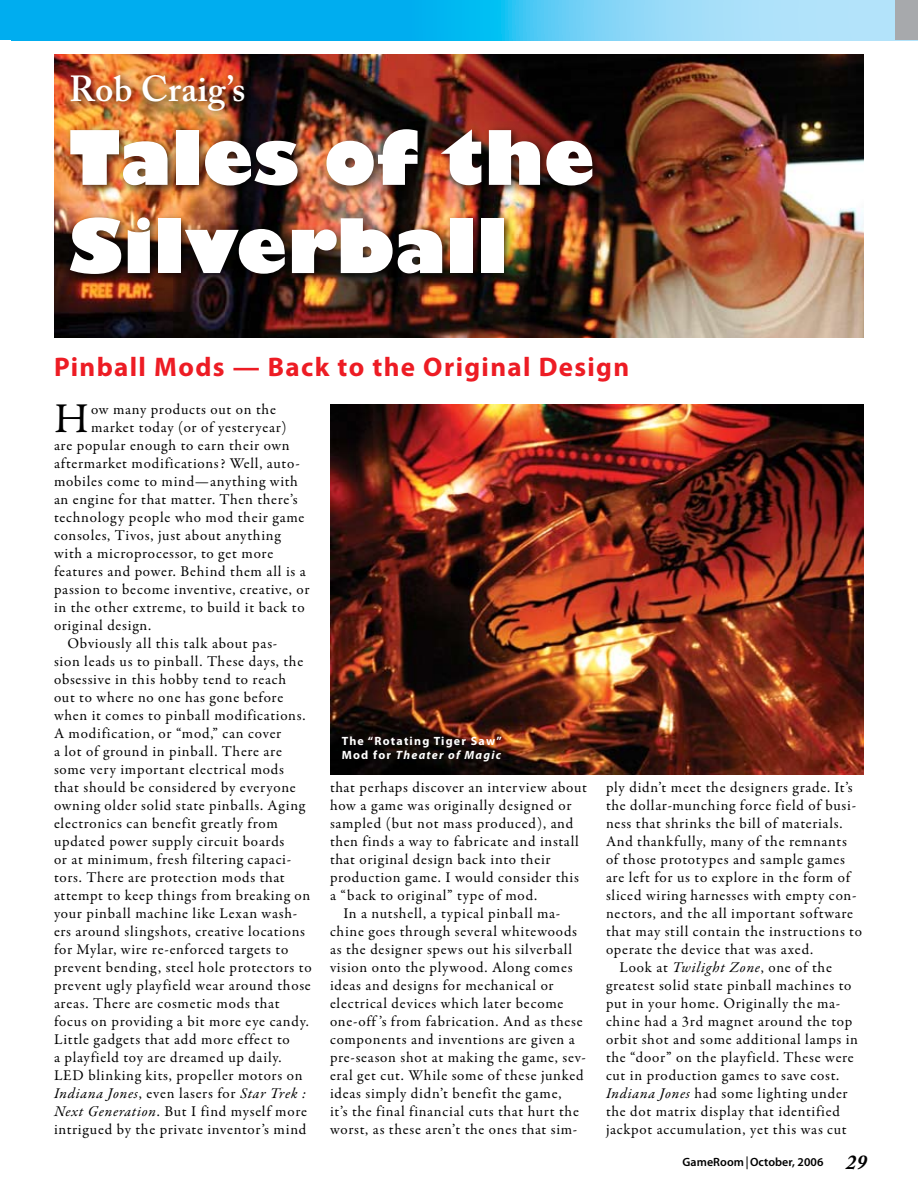
<style>
.page{position:relative;width:918px;height:1188px;background:#fff}
.page>*{position:absolute;margin:0;border:0;box-sizing:border-box;transform-origin:0 0}
.t1{font:800 73.5px/88.2px "Gill Sans";color:#fff}
.t2{font:42.75px "Garamond Premr Pro";color:#000}
.t3{font:600 36px "Adobe Caslon Pro";letter-spacing:.01em;color:#fff}
.t4{font:700 27px "Myriad Pro";letter-spacing:.05em;color:#ed1c24}
.t5{font:15px "Garamond Premr Pro";letter-spacing:.05em;color:#000}
.t6{font:italic 15px "Garamond Premr Pro";letter-spacing:.045em;color:#000}
.t7{font:700 12px/14.4px "Myriad Pro";letter-spacing:.1em;color:#fff}
.t8{font:600 12px "Myriad Pro";letter-spacing:.005em;color:#000}
.s1{font-style:normal}
.s2{font-style:italic}
.s3{font-family:"Adobe Caslon Pro";font-weight:700;font-style:italic;font-size:21px}
</style>
<div class="page">
<svg style="left:0;top:0;width:895px;height:40px;background:#3fc1f3"></svg>
<svg style="left:747px;top:1156px;width:1px;height:13px"></svg>
<div style="left:895px;top:0;width:23px;height:40px;background:#a7a9ac"></div>
<img style="left:54px;top:54px;width:810px;height:284px">
<div style="left:63px;top:122px;width:542px;height:164px;background:#000;opacity:.75"></div>
<div style="left:66px;top:68px;width:190px;height:54px;background:#000;opacity:.75"></div>
<img style="left:330px;top:405px;width:534px;height:369px">
<h3 class="t3" style="left:69px;top:67px;width:178px">Rob Craig’s</h3>
<h1 class="t1" style="left:69px;top:119px;width:528px">Tales of the<br>Silverball</h1>
<h3 class="t4" style="left:54px;top:349px;width:577px">Pinball Mods — Back to the Original Design</h3>
<h2 class="t2" style="left:54px;top:393px;width:36px">H</h2>
<p class="t5" style="left:91px;top:400px;width:186px">ow many products out on the</p>
<p class="t5" style="left:91px;top:418px;width:197px">market today (or of yesteryear)</p>
<p class="t5" style="left:54px;top:436px;width:237px">are popular enough to earn their own</p>
<p class="t5" style="left:54px;top:454px;width:247px">aftermarket modifications? Well, auto-</p>
<p class="t5" style="left:54px;top:472px;width:245px">mobiles come to mind—anything with</p>
<p class="t5" style="left:54px;top:490px;width:245px">an engine for that matter. Then there’s</p>
<p class="t5" style="left:54px;top:508px;width:252px">technology people who mod their game</p>
<p class="t5" style="left:54px;top:526px;width:228px">consoles, Tivos, just about anything</p>
<p class="t5" style="left:54px;top:544px;width:221px">with a microprocessor, to get more</p>
<p class="t5" style="left:54px;top:562px;width:253px">features and power. Behind them all is a</p>
<p class="t5" style="left:54px;top:580px;width:257px">passion to become inventive, creative, or</p>
<p class="t5" style="left:54px;top:598px;width:252px">in the other extreme, to build it back to</p>
<p class="t5" style="left:54px;top:616px;width:99px">original design.</p>
<p class="t5" style="left:68px;top:634px;width:211px">Obviously all this talk about pas-</p>
<p class="t5" style="left:54px;top:652px;width:251px">sion leads us to pinball. These days, the</p>
<p class="t5" style="left:54px;top:670px;width:234px">obsessive in this hobby tend to reach</p>
<p class="t5" style="left:54px;top:688px;width:231px">out to where no one has gone before</p>
<p class="t5" style="left:54px;top:706px;width:253px">when it comes to pinball modifications.</p>
<p class="t5" style="left:54px;top:724px;width:229px">A modification, or “mod,” can cover</p>
<p class="t5" style="left:54px;top:742px;width:229px">a lot of ground in pinball. There are</p>
<p class="t5" style="left:54px;top:760px;width:232px">some very important electrical mods</p>
<p class="t5" style="left:54px;top:778px;width:243px">that should be considered by everyone</p>
<p class="t5" style="left:54px;top:796px;width:253px">owning older solid state pinballs. Aging</p>
<p class="t5" style="left:54px;top:814px;width:225px">electronics can benefit greatly from</p>
<p class="t5" style="left:54px;top:832px;width:232px">updated power supply circuit boards</p>
<p class="t5" style="left:54px;top:850px;width:239px">or at minimum, fresh filtering capaci-</p>
<p class="t5" style="left:54px;top:868px;width:232px">tors. There are protection mods that</p>
<p class="t5" style="left:54px;top:886px;width:258px">attempt to keep things from breaking on</p>
<p class="t5" style="left:54px;top:904px;width:245px">your pinball machine like Lexan wash-</p>
<p class="t5" style="left:54px;top:922px;width:252px">ers around slingshots, creative locations</p>
<p class="t5" style="left:54px;top:940px;width:236px">for Mylar, wire re-enforced targets to</p>
<p class="t5" style="left:54px;top:958px;width:259px">prevent bending, steel hole protectors to</p>
<p class="t5" style="left:54px;top:976px;width:258px">prevent ugly playfield wear around those</p>
<p class="t5" style="left:54px;top:994px;width:227px">areas. There are cosmetic mods that</p>
<p class="t5" style="left:54px;top:1012px;width:256px">focus on providing a bit more eye candy.</p>
<p class="t5" style="left:54px;top:1030px;width:237px">Little gadgets that add more effect to</p>
<p class="t5" style="left:54px;top:1048px;width:229px">a playfield toy are dreamed up daily.</p>
<p class="t5" style="left:54px;top:1066px;width:250px">LED blinking kits, propeller motors on</p>
<p class="t6" style="left:54px;top:1084px;width:254px">Indiana Jones<span class="s1">, even lasers for</span> Star Trek :</p>
<p class="t5" style="left:54px;top:1102px;width:254px"><span class="s2">Next Generation</span>. But I find myself more</p>
<p class="t5" style="left:54px;top:1120px;width:254px">intrigued by the private inventor’s mind</p>
<p class="t7" style="left:342px;top:733px;width:162px">The “Rotating Tiger Saw”<br>Mod for <span class="s2">Theater of Magic</span></p>
<p class="t5" style="left:330px;top:778px;width:259px">that perhaps discover an interview about</p>
<p class="t5" style="left:330px;top:796px;width:243px">how a game was originally designed or</p>
<p class="t5" style="left:330px;top:814px;width:245px">sampled (but not mass produced), and</p>
<p class="t5" style="left:330px;top:832px;width:250px">then finds a way to fabricate and install</p>
<p class="t5" style="left:330px;top:850px;width:222px">that original design back into their</p>
<p class="t5" style="left:330px;top:868px;width:250px">production game. I would consider this</p>
<p class="t5" style="left:330px;top:886px;width:209px">a “back to original” type of mod.</p>
<p class="t5" style="left:344px;top:904px;width:218px">In a nutshell, a typical pinball ma-</p>
<p class="t5" style="left:330px;top:922px;width:249px">chine goes through several whitewoods</p>
<p class="t5" style="left:330px;top:940px;width:244px">as the designer spews out his silverball</p>
<p class="t5" style="left:330px;top:958px;width:244px">vision onto the plywood. Along comes</p>
<p class="t5" style="left:330px;top:976px;width:225px">ideas and designs for mechanical or</p>
<p class="t5" style="left:330px;top:994px;width:235px">electrical devices which later become</p>
<p class="t5" style="left:330px;top:1012px;width:254px">one-off ’s from fabrication. And as these</p>
<p class="t5" style="left:330px;top:1030px;width:246px">components and inventions are given a</p>
<p class="t5" style="left:330px;top:1048px;width:257px">pre-season shot at making the game, sev-</p>
<p class="t5" style="left:330px;top:1066px;width:255px">eral get cut. While some of these junked</p>
<p class="t5" style="left:330px;top:1084px;width:233px">ideas simply didn’t benefit the game,</p>
<p class="t5" style="left:330px;top:1102px;width:250px">it’s the final financial cuts that hurt the</p>
<p class="t5" style="left:330px;top:1120px;width:249px">worst, as these aren’t the ones that sim-</p>
<p class="t5" style="left:606px;top:778px;width:248px">ply didn’t meet the designers grade. It’s</p>
<p class="t5" style="left:606px;top:796px;width:252px">the dollar-munching force field of busi-</p>
<p class="t5" style="left:606px;top:814px;width:238px">ness that shrinks the bill of materials.</p>
<p class="t5" style="left:606px;top:832px;width:242px">And thankfully, many of the remnants</p>
<p class="t5" style="left:606px;top:850px;width:241px">of those prototypes and sample games</p>
<p class="t5" style="left:606px;top:868px;width:246px">are left for us to explore in the form of</p>
<p class="t5" style="left:606px;top:886px;width:252px">sliced wiring harnesses with empty con-</p>
<p class="t5" style="left:606px;top:904px;width:249px">nectors, and the all important software</p>
<p class="t5" style="left:606px;top:922px;width:258px">that may still contain the instructions to</p>
<p class="t5" style="left:606px;top:940px;width:209px">operate the device that was axed.</p>
<p class="t5" style="left:620px;top:958px;width:214px">Look at <span class="s2">Twilight Zone</span>, one of the</p>
<p class="t5" style="left:606px;top:976px;width:247px">greatest solid state pinball machines to</p>
<p class="t5" style="left:606px;top:994px;width:236px">put in your home. Originally the ma-</p>
<p class="t5" style="left:606px;top:1012px;width:248px">chine had a 3rd magnet around the top</p>
<p class="t5" style="left:606px;top:1030px;width:254px">orbit shot and some additional lamps in</p>
<p class="t5" style="left:606px;top:1048px;width:249px">the “door” on the playfield. These were</p>
<p class="t5" style="left:606px;top:1066px;width:235px">cut in production games to save cost.</p>
<p class="t5" style="left:606px;top:1084px;width:243px"><span class="s2">Indiana Jones</span> had some lighting under</p>
<p class="t5" style="left:606px;top:1102px;width:236px">the dot matrix display that identified</p>
<p class="t5" style="left:606px;top:1120px;width:242px">jackpot accumulation, yet this was cut</p>
<p class="t8" style="left:683px;top:1155px;width:185px">GameRoom October, 2006 <span class="s3">29</span></p>
</div>
